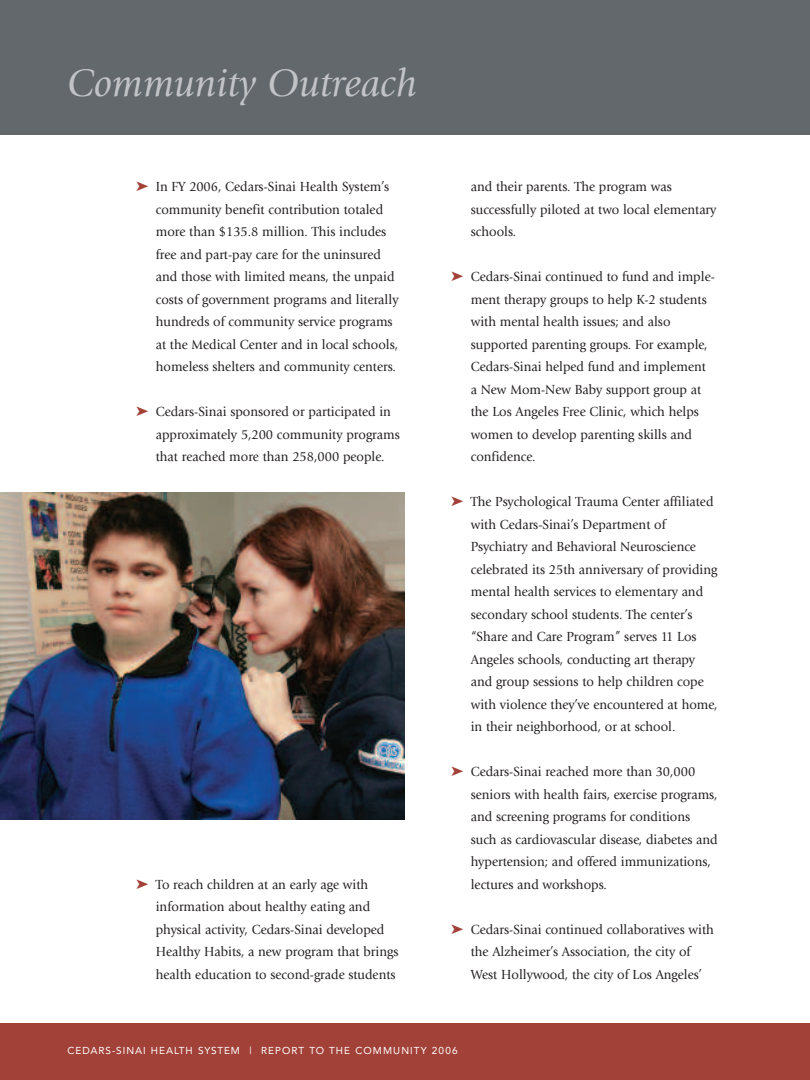
<style>
.page{position:relative;width:810px;height:1080px;background:#fff}
.page>*{position:absolute;margin:0;border:0;box-sizing:border-box;transform-origin:0 0}
.t1{font:italic 40px "Giovanni";color:#c2c3c6}
.t2{font:13.75px/22.5px "Giovanni";color:#231f20;scale:.95 1}
.t3{font:10px "Avenir";letter-spacing:.1em;color:#fff}
.s1{color:#a24138}
</style>
<div class="page">
<div style="left:0;top:1024px;width:810px;height:56px;background:#a24138"></div>
<div style="left:0;top:0;width:810px;height:135px;background:#62686b"></div>
<img style="left:0;top:492px;width:405px;height:327px">
<h1 class="t1" style="left:68px;top:67px;width:351px">Community Outreach</h1>
<p class="t2" style="left:156px;top:176px;width:257px;text-indent:-20px"><span class="s1">➤</span> In FY 2006, Cedars-Sinai Health System’s community benefit contribution totaled more than $135.8 million. This includes free and part-pay care for the uninsured and those with limited means, the unpaid costs of government programs and literally hundreds of community service programs at the Medical Center and in local schools, homeless shelters and community centers.</p>
<p class="t2" style="left:156px;top:401px;width:258px;text-indent:-20px"><span class="s1">➤</span> Cedars-Sinai sponsored or participated in approximately 5,200 community programs that reached more than 258,000 people.</p>
<p class="t2" style="left:156px;top:874px;width:257px;text-indent:-20px"><span class="s1">➤</span> To reach children at an early age with information about healthy eating and physical activity, Cedars-Sinai developed Healthy Habits, a new program that brings health education to second-grade students</p>
<p class="t2" style="left:471px;top:176px;width:260px">and their parents. The program was successfully piloted at two local elementary schools.</p>
<p class="t2" style="left:471px;top:266px;width:258px;text-indent:-20px"><span class="s1">➤</span> Cedars-Sinai continued to fund and imple&shy;ment therapy groups to help K-2 students with mental health issues; and also supported parenting groups. For example, Cedars-Sinai helped fund and implement a New Mom-New Baby support group at the Los Angeles Free Clinic, which helps women to develop parenting skills and confidence.</p>
<p class="t2" style="left:471px;top:491px;width:261px;text-indent:-20px"><span class="s1">➤</span> The Psychological Trauma Center affiliated with Cedars-Sinai’s Department of Psychiatry and Behavioral Neuroscience celebrated its 25th anniversary of providing mental health services to elementary and secondary school students. The center’s “Share and Care Program” serves 11 Los Angeles schools, conducting art therapy and group sessions to help children cope with violence they’ve encountered at home, in their neighborhood, or at school.</p>
<p class="t2" style="left:471px;top:761px;width:261px;text-indent:-20px"><span class="s1">➤</span> Cedars-Sinai reached more than 30,000 seniors with health fairs, exercise programs, and screening programs for conditions such as cardiovascular disease, diabetes and hypertension; and offered immunizations, lectures and workshops.</p>
<p class="t2" style="left:451px;top:919px;width:278px;text-align:center"><span class="s1">➤</span> Cedars-Sinai continued collaboratives with the Alzheimer’s Association, the city of<br>West Hollywood, the city of Los Angeles’</p>
<p class="t3" style="left:68px;top:1046px;width:392px">CEDARS-SINAI HEALTH SYSTEM | REPORT TO THE COMMUNITY 2006</p>
</div>
